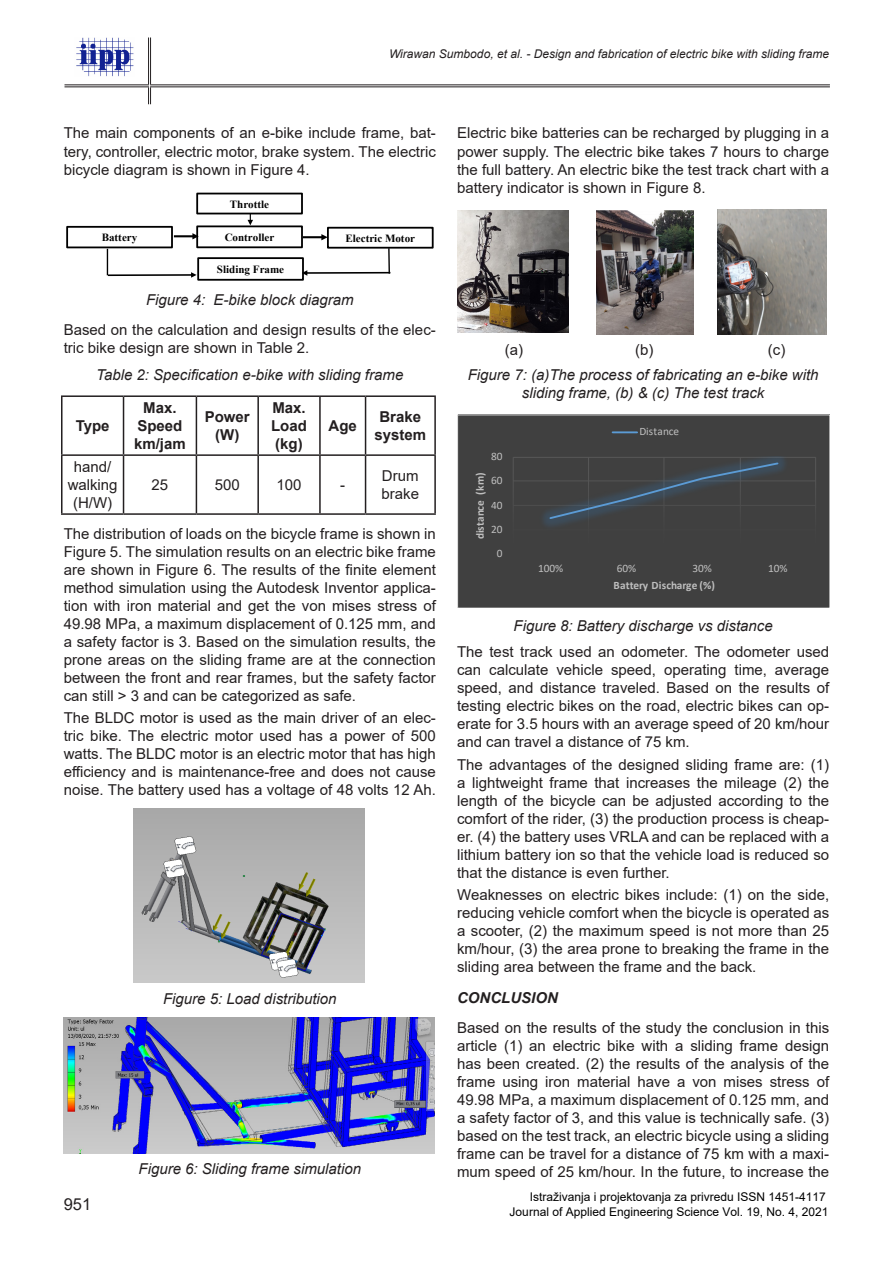
<style>
.page{position:relative;width:893px;height:1263px;background:#fff}
.page>*{position:absolute;margin:0;border:0;box-sizing:border-box;transform-origin:0 0}
.t1{font:16.5px "Arial";color:#231f20}
.t2{font:15px/18px "Arial";color:#231f20;text-align:justify}
.t3{font:italic 15px/18px "Arial";color:#231f20;text-align:center}
.t4{font:700 15px/18px "Arial";color:#231f20;text-align:center}
.t5{font:italic 700 15px "Arial";color:#231f20}
.t6{font:12px/14.4px "Arial";color:#000;text-align:right}
.t7{font:italic 12px "Arial";color:#231f20}
.t8{font:700 11.25px "Calibri";color:#bfbfbf}
.t9{font:11.25px "Calibri";letter-spacing:-.005em;color:#bfbfbf}
.t10{font:700 10.95px "Times New Roman";color:#000}
</style>
<div class="page">
<img style="left:76px;top:38px;width:58px;height:38px">
<hr style="left:148px;top:38px;width:1px;height:46px;background:#231f20">
<hr style="left:150px;top:38px;width:1px;height:46px;background:#231f20">
<hr style="left:64px;top:84px;width:85px;height:1px;background:#231f20">
<hr style="left:64px;top:86px;width:85px;height:1px;background:#231f20">
<hr style="left:150px;top:84px;width:680px;height:1px;background:#231f20">
<hr style="left:150px;top:86px;width:680px;height:1px;background:#231f20">
<svg style="left:148px;top:87px;width:3px;height:17px"></svg>
<div style="left:66px;top:226px;width:107px;height:22px;border:2px solid #000"></div>
<svg style="left:174px;top:233px;width:22px;height:6px"></svg>
<svg style="left:303px;top:234px;width:24px;height:6px"></svg>
<div style="left:196px;top:225px;width:107px;height:23px;border:2px solid #000"></div>
<div style="left:327px;top:227px;width:107px;height:22px;border:2px solid #000"></div>
<div style="left:197px;top:257px;width:107px;height:24px;border:2px solid #000"></div>
<hr style="left:306px;top:272px;width:84px;height:2px;background:#000">
<svg style="left:302px;top:270px;width:5px;height:6px"></svg>
<svg style="left:107px;top:249px;width:1px;height:26px"></svg>
<hr style="left:388px;top:248px;width:2px;height:26px;background:#000">
<div style="left:196px;top:193px;width:107px;height:21px;border:2px solid #000"></div>
<svg style="left:248px;top:213px;width:5px;height:12px"></svg>
<hr style="left:108px;top:274px;width:84px;height:2px;background:#000">
<svg style="left:191px;top:272px;width:6px;height:6px"></svg>
<hr style="left:61px;top:395px;width:63px;height:2px;background:#231f20">
<hr style="left:61px;top:397px;width:2px;height:57px;background:#231f20">
<hr style="left:124px;top:395px;width:72px;height:2px;background:#231f20">
<hr style="left:123px;top:397px;width:1px;height:57px;background:#231f20">
<hr style="left:196px;top:395px;width:62px;height:2px;background:#231f20">
<hr style="left:196px;top:397px;width:1px;height:57px;background:#231f20">
<hr style="left:258px;top:395px;width:62px;height:2px;background:#231f20">
<hr style="left:257px;top:397px;width:2px;height:57px;background:#231f20">
<hr style="left:320px;top:395px;width:46px;height:2px;background:#231f20">
<hr style="left:319px;top:397px;width:2px;height:57px;background:#231f20">
<hr style="left:366px;top:395px;width:70px;height:2px;background:#231f20">
<hr style="left:365px;top:397px;width:1px;height:57px;background:#231f20">
<hr style="left:434px;top:397px;width:2px;height:57px;background:#231f20">
<hr style="left:61px;top:454px;width:63px;height:2px;background:#231f20">
<hr style="left:61px;top:456px;width:2px;height:57px;background:#231f20">
<hr style="left:124px;top:454px;width:72px;height:2px;background:#231f20">
<hr style="left:123px;top:456px;width:1px;height:57px;background:#231f20">
<hr style="left:196px;top:454px;width:62px;height:2px;background:#231f20">
<hr style="left:196px;top:456px;width:1px;height:57px;background:#231f20">
<hr style="left:258px;top:454px;width:62px;height:2px;background:#231f20">
<hr style="left:257px;top:456px;width:2px;height:57px;background:#231f20">
<hr style="left:320px;top:454px;width:46px;height:2px;background:#231f20">
<hr style="left:319px;top:456px;width:2px;height:57px;background:#231f20">
<hr style="left:366px;top:454px;width:70px;height:2px;background:#231f20">
<hr style="left:365px;top:456px;width:1px;height:57px;background:#231f20">
<hr style="left:434px;top:456px;width:2px;height:57px;background:#231f20">
<hr style="left:61px;top:513px;width:63px;height:2px;background:#231f20">
<hr style="left:124px;top:513px;width:72px;height:2px;background:#231f20">
<hr style="left:196px;top:513px;width:62px;height:2px;background:#231f20">
<hr style="left:258px;top:513px;width:62px;height:2px;background:#231f20">
<hr style="left:320px;top:513px;width:46px;height:2px;background:#231f20">
<hr style="left:366px;top:513px;width:70px;height:2px;background:#231f20">
<img style="left:134px;top:809px;width:230px;height:173px">
<img style="left:64px;top:1017px;width:370px;height:137px">
<img style="left:457px;top:210px;width:112px;height:122px">
<img style="left:596px;top:211px;width:97px;height:123px">
<img style="left:717px;top:210px;width:110px;height:124px">
<svg style="left:457px;top:414px;width:372px;height:194px;background:#434546"></svg>
<p class="t7" style="left:389px;top:46px;width:442px">Wirawan Sumbodo, et al. - Design and fabrication of electric bike with sliding frame</p>
<p class="t2" style="left:64px;top:124px;width:374px">The main components of an e-bike include frame, bat&shy;tery, controller, electric motor, brake system. The electric bicycle diagram is shown in Figure 4.</p>
<p class="t10" style="left:230px;top:196px;width:41px">Throttle</p>
<p class="t10" style="left:102px;top:230px;width:37px">Battery</p>
<p class="t10" style="left:225px;top:229px;width:51px">Controller</p>
<p class="t10" style="left:345px;top:231px;width:71px">Electric Motor</p>
<p class="t10" style="left:217px;top:261px;width:69px">Sliding Frame</p>
<p class="t3" style="left:146px;top:291px;width:209px">Figure 4: E-bike block diagram</p>
<p class="t2" style="left:64px;top:320px;width:374px">Based on the calculation and design results of the elec&shy;tric bike design are shown in Table 2.</p>
<p class="t3" style="left:96px;top:366px;width:309px">Table 2: Specification e-bike with sliding frame</p>
<p class="t4" style="left:76px;top:417px;width:35px">Type</p>
<p class="t2" style="left:68px;top:458px;width:51px;text-align:center">hand/ walking (H/W)</p>
<p class="t4" style="left:134px;top:399px;width:53px">Max.<br>Speed km/jam</p>
<p class="t4" style="left:205px;top:408px;width:47px">Power (W)</p>
<p class="t4" style="left:271px;top:399px;width:37px;text-align:justify">Max.<br>Load (kg)</p>
<p class="t4" style="left:329px;top:417px;width:30px">Age</p>
<p class="t4" style="left:374px;top:408px;width:53px">Brake system</p>
<p class="t2" style="left:152px;top:476px;width:18px">25</p>
<p class="t2" style="left:215px;top:476px;width:27px">500</p>
<p class="t2" style="left:277px;top:476px;width:27px">100</p>
<p class="t2" style="left:340px;top:476px;width:6px">-</p>
<p class="t2" style="left:382px;top:467px;width:39px">Drum brake</p>
<p class="t2" style="left:64px;top:525px;width:374px">The distribution of loads on the bicycle frame is shown in Figure 5. The simulation results on an electric bike frame are shown in Figure 6. The results of the fi nite element method simulation using the Autodesk Inventor applica&shy;tion with iron material and get the von mises stress of 49.98 MPa, a maximum displacement of 0.125 mm, and a safety factor is 3. Based on the simulation results, the prone areas on the sliding frame are at the connection between the front and rear frames, but the safety factor can still &gt; 3 and can be categorized as safe.</p>
<p class="t2" style="left:64px;top:709px;width:374px">The BLDC motor is used as the main driver of an elec&shy;tric bike. The electric motor used has a power of 500 watts. The BLDC motor is an electric motor that has high efficiency and is maintenance-free and does not cause noise. The battery used has a voltage of 48 volts 12 Ah.</p>
<p class="t3" style="left:163px;top:990px;width:175px">Figure 5: Load distribution</p>
<p class="t1" style="left:64px;top:1193px;width:29px">951</p>
<p class="t3" style="left:139px;top:1160px;width:224px">Figure 6: Sliding frame simulation</p>
<p class="t2" style="left:457px;top:124px;width:374px">Electric bike batteries can be recharged by plugging in a power supply. The electric bike takes 7 hours to charge the full battery. An electric bike the test track chart with a battery indicator is shown in Figure 8.</p>
<p class="t2" style="left:505px;top:341px;width:20px">(a)</p>
<p class="t2" style="left:635px;top:341px;width:20px">(b)</p>
<p class="t2" style="left:768px;top:340px;width:19px">(c)</p>
<p class="t3" style="left:468px;top:366px;width:352px">Figure 7: (a)The process of fabricating an e-bike with sliding frame, (b) &amp; (c) The test track</p>
<p class="t9" style="left:491px;top:448px;width:13px">80</p>
<p class="t8" style="left:472px;top:539px;width:68px;rotate:-90deg">distance (km)</p>
<p class="t9" style="left:491px;top:473px;width:13px">60</p>
<p class="t9" style="left:491px;top:497px;width:13px">40</p>
<p class="t9" style="left:491px;top:521px;width:13px">20</p>
<p class="t9" style="left:497px;top:546px;width:7px">0</p>
<p class="t9" style="left:639px;top:424px;width:41px">Distance</p>
<p class="t9" style="left:538px;top:560px;width:27px">100%</p>
<p class="t9" style="left:617px;top:560px;width:21px">60%</p>
<p class="t9" style="left:692px;top:560px;width:21px">30%</p>
<p class="t9" style="left:768px;top:560px;width:21px">10%</p>
<p class="t8" style="left:614px;top:578px;width:103px">Battery Discharge (%)</p>
<p class="t3" style="left:513px;top:617px;width:261px">Figure 8: Battery discharge vs distance</p>
<p class="t2" style="left:457px;top:643px;width:374px">The test track used an odometer. The odometer used can calculate vehicle speed, operating time, average speed, and distance traveled. Based on the results of testing electric bikes on the road, electric bikes can op&shy;erate for 3.5 hours with an average speed of 20 km/hour and can travel a distance of 75 km.</p>
<p class="t2" style="left:457px;top:755px;width:374px">The advantages of the designed sliding frame are: (1) a lightweight frame that increases the mileage (2) the length of the bicycle can be adjusted according to the comfort of the rider, (3) the production process is cheap&shy;er. (4) the battery uses VRLA and can be replaced with a lithium battery ion so that the vehicle load is reduced so that the distance is even further.</p>
<p class="t2" style="left:457px;top:885px;width:374px">Weaknesses on electric bikes include: (1) on the side, reducing vehicle comfort when the bicycle is operated as a scooter, (2) the maximum speed is not more than 25 km/hour, (3) the area prone to breaking the frame in the sliding area between the frame and the back.</p>
<p class="t5" style="left:457px;top:987px;width:102px">CONCLUSION</p>
<p class="t2" style="left:457px;top:1019px;width:374px">Based on the results of the study the conclusion in this article (1) an electric bike with a sliding frame design has been created. (2) the results of the analysis of the frame using iron material have a von mises stress of 49.98 MPa, a maximum displacement of 0.125 mm, and a safety factor of 3, and this value is technically safe. (3) based on the test track, an electric bicycle using a sliding frame can be travel for a distance of 75 km with a maxi&shy;mum speed of 25 km/hour. In the future, to increase the</p>
<p class="t6" style="left:510px;top:1190px;width:320px">Istraživanja i projektovanja za privredu ISSN 1451-4117<br>Journal of Applied Engineering Science Vol. 19, No. 4, 2021</p>
</div>
